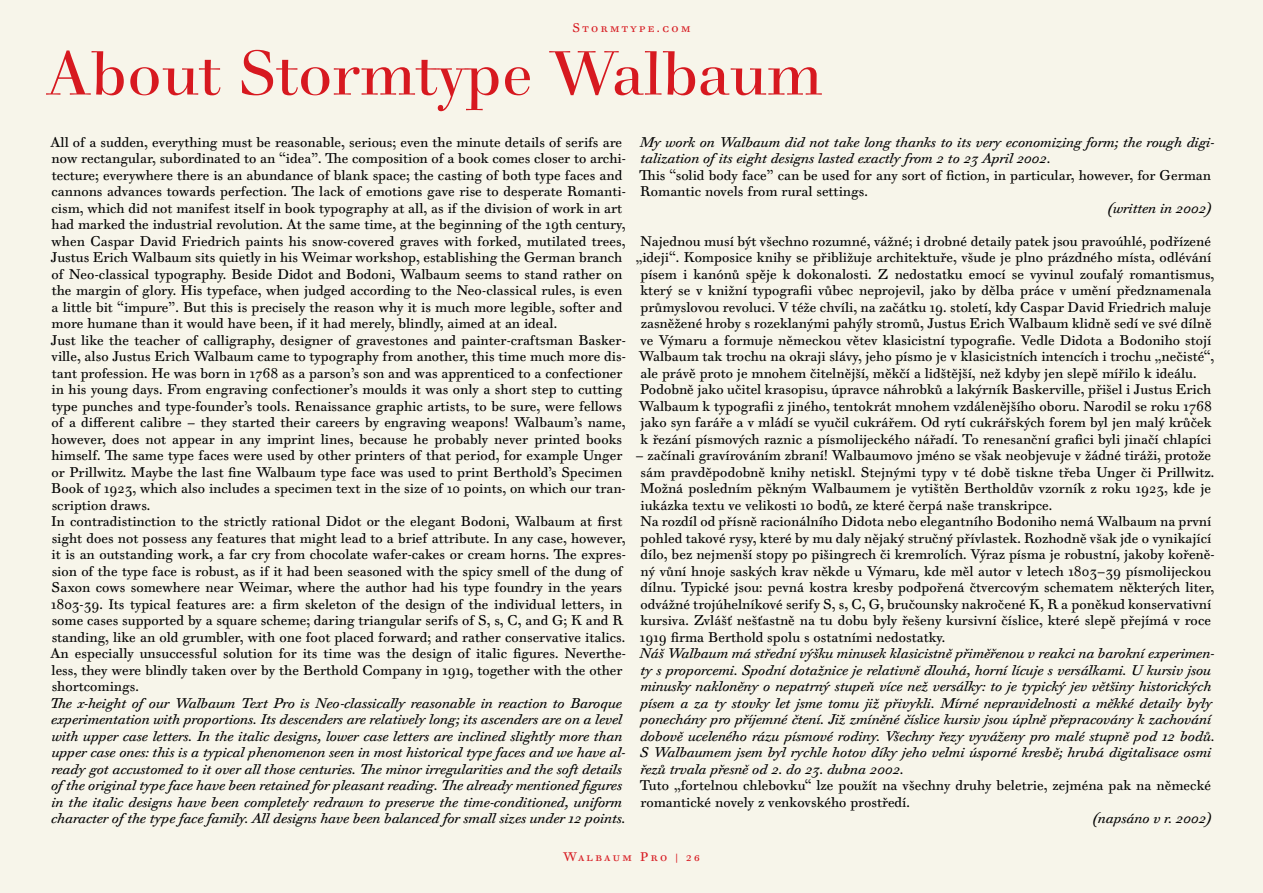
<style>
.page{position:relative;width:1263px;height:893px;background:#f7f5ea}
.page>*{position:absolute;margin:0;border:0;box-sizing:border-box;transform-origin:0 0}
.t1{font:60px "Walbaum 120 Medium Pro";color:#d71920}
.t2{font:13.5px/16.5px "Walbaum 10 Pro";color:#000}
.t3{font:italic 13.5px/16.5px "Walbaum 10 Pro";color:#000}
.t4{font:12px "Walbaum 10 Pro";letter-spacing:.2em;color:#d71920}
</style>
<div class="page">
<p class="t4" style="left:572px;top:20px;width:120px">Stormtype.com</p>
<h1 class="t1" style="left:46px;top:37px;width:778px">About Stormtype Walbaum</h1>
<p class="t2" style="left:50px;top:134px;width:577px">All of a sudden, everything must be reasonable, serious; even the minute details of serifs are now rectangular, subordinated to an “idea”. The composition of a book comes closer to archi&shy;tecture; everywhere there is an abundance of blank space; the casting of both type faces and cannons advances towards perfection. The lack of emotions gave rise to desperate Romanti&shy;cism, which did not manifest itself in book typography at all, as if the division of work in art had marked the industrial revolution. At the same time, at the beginning of the 19th century, when Caspar David Friedrich paints his snow-covered graves with forked, mutilated trees, Justus Erich Walbaum sits quietly in his Weimar workshop, establishing the German branch of Neo-classical typography. Beside Didot and Bodoni, Walbaum seems to stand rather on the margin of glory. His typeface, when judged according to the Neo-classical rules, is even a little bit “impure”. But this is precisely the reason why it is much more legible, softer and more humane than it would have been, if it had merely, blindly, aimed at an ideal.<br>Just like the teacher of calligraphy, designer of gravestones and painter-craftsman Basker&shy;ville, also Justus Erich Walbaum came to typography from another, this time much more dis&shy;tant profession. He was born in 1768 as a parson’s son and was apprenticed to a confectioner in his young days. From engraving confectioner’s moulds it was only a short step to cutting type punches and type-founder’s tools. Renaissance graphic artists, to be sure, were fellows of a different calibre – they started their careers by engraving weapons! Walbaum’s name, however, does not appear in any imprint lines, because he probably never printed books himself. The same type faces were used by other printers of that period, for example Unger or Prillwitz. Maybe the last fine Walbaum type face was used to print Berthold’s Specimen Book of 1923, which also includes a specimen text in the size of 10 points, on which our tran&shy;scription draws.<br>In contradistinction to the strictly rational Didot or the elegant Bodoni, Walbaum at first sight does not possess any features that might lead to a brief attribute. In any case, however, it is an outstanding work, a far cry from chocolate wafer-cakes or cream horns. The expres&shy;sion of the type face is robust, as if it had been seasoned with the spicy smell of the dung of Saxon cows somewhere near Weimar, where the author had his type foundry in the years 1803-39. Its typical features are: a firm skeleton of the design of the individual letters, in some cases supported by a square scheme; daring triangular serifs of S, s, C, and G; K and R standing, like an old grumbler, with one foot placed forward; and rather conservative italics.<br>An especially unsuccessful solution for its time was the design of italic figures. Neverthe&shy;less, they were blindly taken over by the Berthold Company in 1919, together with the other shortcomings.</p>
<p class="t3" style="left:50px;top:695px;width:577px">The x-height of our Walbaum Text Pro is Neo-classically reasonable in reaction to Baroque experimentation with proportions. Its descenders are relatively long; its ascenders are on a level with upper case letters. In the italic designs, lower case letters are inclined slightly more than upper case ones: this is a typical phenomenon seen in most historical type faces and we have al&shy;ready got accustomed to it over all those centuries. The minor irregularities and the soft details of the original type face have been retained for pleasant reading. The already mentioned figures in the italic designs have been completely redrawn to preserve the time-conditioned, uniform character of the type face family. All designs have been balanced for small sizes under 12 points.</p>
<p class="t3" style="left:639px;top:134px;width:576px">My work on Walbaum did not take long thanks to its very economizing form; the rough digi&shy;talization of its eight designs lasted exactly from 2 to 23 April 2002.</p>
<p class="t2" style="left:639px;top:167px;width:573px">This “solid body face” can be used for any sort of fiction, in particular, however, for German<br>Romantic novels from rural settings.</p>
<p class="t3" style="left:1108px;top:200px;width:106px">(written in 2002)</p>
<p class="t2" style="left:640px;top:233px;width:573px">Najednou musí být všechno rozumné, vážné; i drobné detaily patek jsou pravoúhlé, podřízené</p>
<p class="t2" style="left:636px;top:249px;width:577px">„ideji“. Komposice knihy se přibližuje architektuře, všude je plno prázdného místa, odlévání</p>
<p class="t2" style="left:640px;top:266px;width:575px">písem i kanónů spěje k dokonalosti. Z nedostatku emocí se vyvinul zoufalý romantismus,</p>
<p class="t2" style="left:640px;top:282px;width:572px">který se v knižní typografii vůbec neprojevil, jako by dělba práce v umění předznamenala</p>
<p class="t2" style="left:640px;top:299px;width:572px">průmyslovou revoluci. V téže chvíli, na začátku 19. století, kdy Caspar David Friedrich maluje</p>
<p class="t2" style="left:641px;top:315px;width:572px">zasněžené hroby s rozeklanými pahýly stromů, Justus Erich Walbaum klidně sedí ve své dílně</p>
<p class="t2" style="left:640px;top:332px;width:572px">ve Výmaru a formuje německou větev klasicistní typografie. Vedle Didota a Bodoniho stojí</p>
<p class="t2" style="left:639px;top:348px;width:577px">Walbaum tak trochu na okraji slávy, jeho písmo je v klasicistních intencích i trochu „nečisté“,</p>
<p class="t2" style="left:640px;top:365px;width:557px">ale právě proto je mnohem čitelnější, měkčí a lidštější, než kdyby jen slepě mířilo k ideálu.</p>
<p class="t2" style="left:640px;top:381px;width:573px">Podobně jako učitel krasopisu, úpravce náhrobků a lakýrník Baskerville, přišel i Justus Erich</p>
<p class="t2" style="left:639px;top:398px;width:574px">Walbaum k typografii z jiného, tentokrát mnohem vzdálenějšího oboru. Narodil se roku 1768</p>
<p class="t2" style="left:640px;top:414px;width:573px">jako syn faráře a v mládí se vyučil cukrářem. Od rytí cukrářských forem byl jen malý krůček</p>
<p class="t2" style="left:640px;top:431px;width:572px">k řezání písmových raznic a písmolijeckého nářadí. To renesanční grafici byli jinačí chlapíci</p>
<p class="t2" style="left:640px;top:447px;width:576px;text-indent:-5px">– začínali gravírováním zbraní! Walbaumovo jméno se však neobjevuje v žádné tiráži, protože sám pravděpodobně knihy netiskl. Stejnými typy v té době tiskne třeba Unger či Prillwitz.<br>Možná posledním pěkným Walbaumem je vytištěn Bertholdův vzorník z roku 1923, kde je iukázka textu ve velikosti 10 bodů, ze které čerpá naše transkripce.<br>Na rozdíl od přísně racionálního Didota nebo elegantního Bodoniho nemá Walbaum na první pohled takové rysy, které by mu daly nějaký stručný přívlastek. Rozhodně však jde o vynikající dílo, bez nejmenší stopy po pišingrech či kremrolích. Výraz písma je robustní, jakoby kořeně&shy;ný vůní hnoje saských krav někde u Výmaru, kde měl autor v letech 1803–39 písmolijeckou dílnu. Typické jsou: pevná kostra kresby podpořená čtvercovým schematem některých liter, odvážné trojúhelníkové serify S, s, C, G, bručounsky nakročené K, R a poněkud konservativní kursiva. Zvlášť nešťastně na tu dobu byly řešeny kursivní číslice, které slepě přejímá v roce 1919 firma Berthold spolu s ostatními nedostatky.</p>
<p class="t3" style="left:639px;top:645px;width:577px">Náš Walbaum má střední výšku minusek klasicistně přiměřenou v reakci na barokní experimen&shy;ty s proporcemi. Spodní dotažnice je relativně dlouhá, horní lícuje s versálkami. U kursiv jsou minusky nakloněny o nepatrný stupeň více než versálky: to je typický jev většiny historických písem a za ty stovky let jsme tomu již přivykli. Mírné nepravidelnosti a měkké detaily byly ponechány pro příjemné čtení. Již zmíněné číslice kursiv jsou úplně přepracovány k zachování dobově uceleného rázu písmové rodiny. Všechny řezy vyváženy pro malé stupně pod 12 bodů.<br>S Walbaumem jsem byl rychle hotov díky jeho velmi úsporné kresbě; hrubá digitalisace osmi řezů trvala přesně od 2. do 23. dubna 2002.</p>
<p class="t2" style="left:640px;top:777px;width:573px">Tuto „fortelnou chlebovku“ lze použít na všechny druhy beletrie, zejména pak na německé romantické novely z venkovského prostředí.</p>
<p class="t3" style="left:1092px;top:810px;width:121px">(napsáno v r. 2002)</p>
<p class="t4" style="left:563px;top:849px;width:138px">Walbaum Pro | 26</p>
</div>
